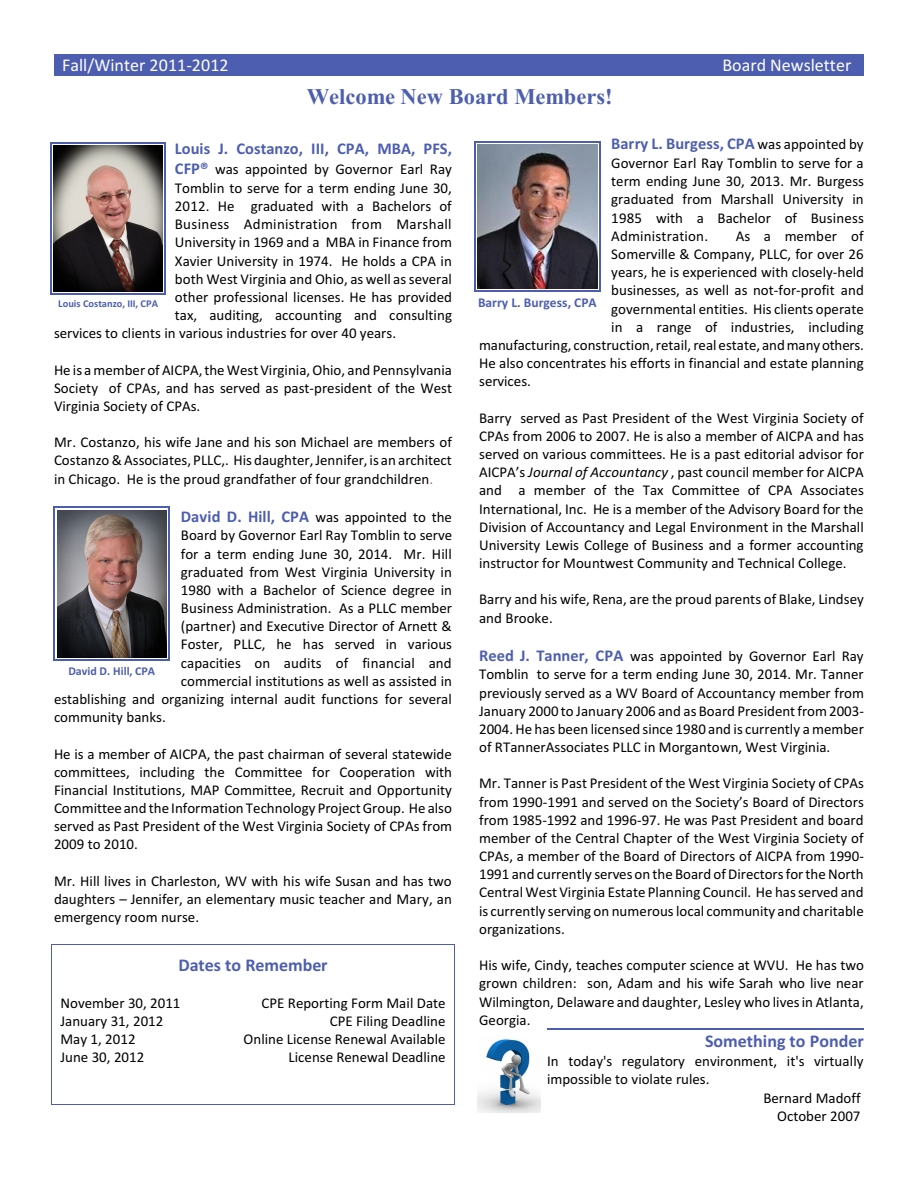
<style>
.page{position:relative;width:918px;height:1188px;background:#fff}
.page>*{position:absolute;margin:0;border:0;box-sizing:border-box;transform-origin:0 0}
.t1{font:700 22.5px "Times New Roman";color:#4d5eb0}
.t2{font:18px "Calibri";color:#fff}
.t3{font:700 18px "Calibri";color:#4d5eb0}
.t4{font:700 16.5px "Calibri";color:#4d5eb0}
.t5{font:15px/18.1px "Calibri";color:#000;text-align:justify}
.t6{font:15px "Calibri";letter-spacing:.02em;color:#000}
.t7{font:700 13.5px "Calibri";color:#4d5eb0}
.t8{font:700 12px "Calibri";color:#4d5eb0}
.t9{font:700 10.5px "Calibri";color:#4d5eb0}
.s1{font-weight:700;font-size:16.5px;color:#4d5eb0}
.s2{color:#b0704f}
.s3{font-weight:400;font-size:15px;color:#000}
.s4{font-style:italic}
</style>
<div class="page">
<div style="left:54px;top:54px;width:810px;height:22px;background:#4d5eb0"></div>
<hr style="left:547px;top:1029px;width:317px;height:1px;background:#4d5eb0">
<img style="left:54px;top:146px;width:109px;height:145px">
<hr style="left:50px;top:143px;width:2px;height:152px;background:#4d5eb0">
<hr style="left:165px;top:143px;width:1px;height:152px;background:#4d5eb0">
<hr style="left:50px;top:143px;width:116px;height:1px;background:#4d5eb0">
<hr style="left:50px;top:294px;width:116px;height:1px;background:#4d5eb0">
<img style="left:57px;top:510px;width:110px;height:148px">
<hr style="left:53px;top:507px;width:2px;height:154px;background:#4d5eb0">
<hr style="left:169px;top:507px;width:1px;height:154px;background:#4d5eb0">
<hr style="left:53px;top:507px;width:117px;height:1px;background:#4d5eb0">
<hr style="left:53px;top:660px;width:117px;height:1px;background:#4d5eb0">
<img style="left:478px;top:145px;width:119px;height:143px">
<hr style="left:474px;top:141px;width:1px;height:151px;background:#4d5eb0">
<hr style="left:599px;top:141px;width:1px;height:151px;background:#4d5eb0">
<hr style="left:474px;top:141px;width:126px;height:2px;background:#4d5eb0">
<hr style="left:474px;top:291px;width:126px;height:1px;background:#4d5eb0">
<img style="left:477px;top:1039px;width:64px;height:74px">
<p class="t2" style="left:62px;top:58px;width:168px">Fall/Winter 2011-2012</p>
<p class="t2" style="left:723px;top:58px;width:130px">Board Newsletter</p>
<h1 class="t1" style="left:307px;top:89px;width:307px">Welcome New Board Members!</h1>
<p class="t4" style="left:175px;top:141px;width:279px">Louis J. Costanzo, III, CPA, MBA, PFS,</p>
<p class="t5" style="left:175px;top:161px;width:279px"><span class="s1">CFP®</span> was appointed by Governor Earl Ray</p>
<p class="t5" style="left:175px;top:180px;width:279px">Tomblin to serve for a term ending June 30,</p>
<p class="t5" style="left:175px;top:198px;width:278px">2012. He graduated with a Bachelors of</p>
<p class="t6" style="left:175px;top:218px;width:278px">Business Administration from Marshall</p>
<p class="t5" style="left:175px;top:234px;width:279px">University in 1969 and a MBA in Finance from</p>
<p class="t5" style="left:175px;top:253px;width:278px">Xavier University in 1974. He holds a CPA in</p>
<p class="t5" style="left:175px;top:271px;width:279px">both West Virginia and Ohio, as well as several</p>
<p class="t5" style="left:175px;top:289px;width:278px">other professional licenses. He has provided</p>
<p class="t5" style="left:175px;top:307px;width:279px">tax, auditing, accounting and consulting</p>
<p class="t5" style="left:54px;top:325px;width:344px">services to clients in various industries for over 40 years.</p>
<p class="t5" style="left:54px;top:362px;width:400px">He is a member of AICPA, the West Virginia, Ohio, and Pennsylvania Society of CPAs, and has served as past-president of the West Virginia Society of CPAs.</p>
<p class="t5" style="left:54px;top:434px;width:400px">Mr. Costanzo, his wife Jane and his son Michael are members of Costanzo &amp; Associates, PLLC,. His daughter, Jennifer, is an architect in Chicago. He is the proud grandfather of four grandchildren<span class="s2">.</span></p>
<p class="t5" style="left:181px;top:509px;width:273px"><span class="s1">David D. Hill, CPA</span> was appointed to the</p>
<p class="t5" style="left:181px;top:528px;width:273px">Board by Governor Earl Ray Tomblin to serve</p>
<p class="t5" style="left:181px;top:546px;width:273px">for a term ending June 30, 2014. Mr. Hill</p>
<p class="t5" style="left:181px;top:564px;width:273px">graduated from West Virginia University in</p>
<p class="t5" style="left:181px;top:582px;width:273px">1980 with a Bachelor of Science degree in</p>
<p class="t5" style="left:181px;top:600px;width:273px">Business Administration. As a PLLC member</p>
<p class="t5" style="left:181px;top:618px;width:272px">(partner) and Executive Director of Arnett &amp;</p>
<p class="t5" style="left:181px;top:637px;width:273px">Foster, PLLC, he has served in various</p>
<p class="t5" style="left:181px;top:655px;width:272px">capacities on audits of financial and</p>
<p class="t5" style="left:181px;top:673px;width:273px">commercial institutions as well as assisted in</p>
<p class="t5" style="left:54px;top:691px;width:399px">establishing and organizing internal audit functions for several</p>
<p class="t5" style="left:54px;top:709px;width:113px">community banks.</p>
<p class="t5" style="left:54px;top:746px;width:400px">He is a member of AICPA, the past chairman of several statewide committees, including the Committee for Cooperation with Financial Institutions, MAP Committee, Recruit and Opportunity Committeeand the Information Technology Project Group. He also served as Past President of the West Virginia Society of CPAs from 2009 to 2010.</p>
<p class="t5" style="left:54px;top:873px;width:399px">Mr. Hill lives in Charleston, WV with his wife Susan and has two daughters – Jennifer, an elementary music teacher and Mary, an emergency room nurse.</p>
<p class="t9" style="left:58px;top:299px;width:101px">Louis Costanzo, III, CPA</p>
<p class="t8" style="left:68px;top:666px;width:88px">David D. Hill, CPA</p>
<p class="t3" style="left:178px;top:957px;width:151px">Dates to Remember</p>
<p class="t5" style="left:60px;top:995px;width:122px">November 30, 2011</p>
<p class="t5" style="left:262px;top:995px;width:186px">CPE Reporting Form Mail Date</p>
<p class="t5" style="left:60px;top:1013px;width:104px">January 31, 2012</p>
<p class="t5" style="left:330px;top:1013px;width:117px">CPE Filing Deadline</p>
<p class="t5" style="left:60px;top:1031px;width:77px">May 1, 2012</p>
<p class="t5" style="left:244px;top:1031px;width:204px">Online License Renewal Available</p>
<p class="t5" style="left:60px;top:1050px;width:85px">June 30, 2012</p>
<p class="t5" style="left:289px;top:1050px;width:159px">License Renewal Deadline</p>
<p class="t4" style="left:611px;top:137px;width:254px">Barry L. Burgess, CPA <span class="s3">was appointed by</span></p>
<p class="t5" style="left:611px;top:155px;width:254px">Governor Earl Ray Tomblin to serve for a term ending June 30, 2013. Mr. Burgess graduated from Marshall University in 1985 with a Bachelor of Business Administration.</p>
<p class="t5" style="left:736px;top:228px;width:130px">As a member of</p>
<p class="t5" style="left:611px;top:246px;width:254px">Somerville &amp; Company, PLLC, for over 26</p>
<p class="t5" style="left:611px;top:264px;width:254px">years, he is experienced with closely-held</p>
<p class="t5" style="left:611px;top:283px;width:254px">businesses, as well as not-for-profit and</p>
<p class="t5" style="left:611px;top:301px;width:254px">governmental entities. His clients operate</p>
<p class="t5" style="left:611px;top:319px;width:254px">in a range of industries, including</p>
<p class="t5" style="left:479px;top:337px;width:386px">manufacturing, construction,retail, real estate, and many others.</p>
<p class="t5" style="left:479px;top:355px;width:386px">He also concentrates his efforts in financial and estate planning</p>
<p class="t5" style="left:479px;top:373px;width:53px">services.</p>
<p class="t5" style="left:479px;top:410px;width:386px">Barry served as Past President of the West Virginia Society of CPAs from 2006 to 2007. He is also a member of AICPA and has served on various committees. He is a past editorial advisor for AICPA’s <span class="s4">Journal of Accountancy</span> , past council member for AICPA and a member of the Tax Committee of CPA Associates International, Inc. He is a member of the Advisory Board for the Division of Accountancy and Legal Environment in the Marshall University Lewis College of Business and a former accounting instructor for Mountwest Community and Technical College.</p>
<p class="t5" style="left:479px;top:592px;width:386px">Barry and his wife, Rena, are the proud parents of Blake, Lindsey and Brooke.</p>
<p class="t5" style="left:479px;top:648px;width:386px"><span class="s1">Reed J. Tanner, CPA</span> was appointed by Governor Earl Ray Tomblin to serve for a term ending June 30, 2014. Mr. Tanner previously served as a WV Board of Accountancy member from January 2000 to January 2006 and as Board President from 2003- 2004. He has been licensed since 1980 and is currently a member of RTannerAssociates PLLC in Morgantown, West Virginia.</p>
<p class="t5" style="left:479px;top:776px;width:386px">Mr. Tanner is Past President of the West Virginia Society of CPAs from 1990-1991 and served on the Society’s Board of Directors from 1985-1992 and 1996-97. He was Past President and board member of the Central Chapter of the West Virginia Society of CPAs, a member of the Board of Directors of AICPA from 1990- 1991 and currently serves on the Board of Directors for the North Central West Virginia Estate Planning Council. He has served and is currently serving on numerous local community and charitable organizations.</p>
<p class="t5" style="left:479px;top:957px;width:386px">His wife, Cindy, teaches computer science at WVU. He has two grown children: son, Adam and his wife Sarah who live near Wilmington, Delaware and daughter, Lesley who lives in Atlanta, Georgia.</p>
<p class="t3" style="left:705px;top:1034px;width:160px">Something to Ponder</p>
<p class="t5" style="left:547px;top:1053px;width:318px">In today's regulatory environment, it's virtually</p>
<p class="t5" style="left:547px;top:1071px;width:164px">impossible to violate rules.</p>
<p class="t5" style="left:763px;top:1090px;width:99px">Bernard Madoff</p>
<p class="t5" style="left:777px;top:1108px;width:85px">October 2007</p>
<p class="t7" style="left:478px;top:297px;width:120px">Barry L. Burgess, CPA</p>
</div>
